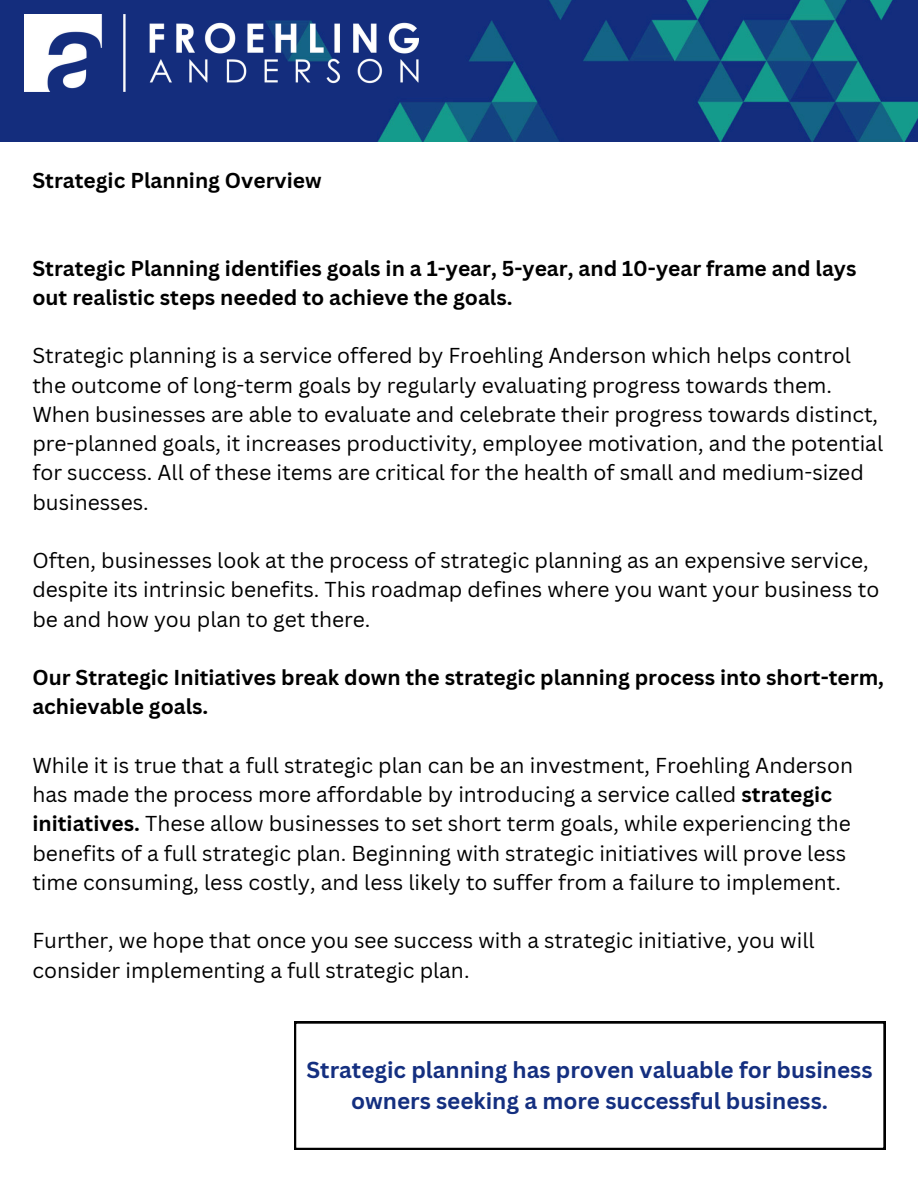
<style>
.page{position:relative;width:918px;height:1188px;background:#fff}
.page>*{position:absolute;margin:0;border:0;box-sizing:border-box;transform-origin:0 0}
.t1{font:700 22.5px/31.5px "Canva Sans";color:#142f80;text-align:center}
.t2{font:21px/29.2px "Canva Sans";color:#000}
.t3{font:700 21px/29.2px "Canva Sans";color:#000}
.s1{font-weight:700}
</style>
<div class="page">
<img style="left:0;top:0;width:918px;height:142px">
<img style="left:24px;top:14px;width:394px;height:78px">
<svg style="left:294px;top:1021px;width:592px;height:129px"></svg>
<h1 class="t3" style="left:32px;top:165px;width:291px">Strategic Planning Overview</h1>
<p class="t3" style="left:32px;top:253px;width:826px">Strategic Planning identifies goals in a 1-year, 5-year, and 10-year frame and lays out realistic steps needed to achieve the goals.</p>
<p class="t2" style="left:32px;top:341px;width:852px">Strategic planning is a service offered by Froehling Anderson which helps control the outcome of long-term goals by regularly evaluating progress towards them.<br>When businesses are able to evaluate and celebrate their progress towards distinct, pre-planned goals, it increases productivity, employee motivation, and the potential for success. All of these items are critical for the health of small and medium-sized businesses.</p>
<h1 class="t2" style="left:32px;top:545px;width:848px">Often, businesses look at the process of strategic planning as an expensive service, despite its intrinsic benefits. This roadmap defines where you want your business to be and how you plan to get there.</h1>
<p class="t3" style="left:32px;top:662px;width:853px">Our Strategic Initiatives break down the strategic planning process into short-term, achievable goals.</p>
<p class="t2" style="left:32px;top:750px;width:822px">While it is true that a full strategic plan can be an investment, Froehling Anderson has made the process more affordable by introducing a service called <span class="s1">strategic initiatives.</span> These allow businesses to set short term goals, while experiencing the benefits of a full strategic plan. Beginning with strategic initiatives will prove less time consuming, less costly, and less likely to suffer from a failure to implement.</p>
<p class="t2" style="left:32px;top:926px;width:784px">Further, we hope that once you see success with a strategic initiative, you will consider implementing a full strategic plan.</p>
<h1 class="t1" style="left:306px;top:1053px;width:568px">Strategic planning has proven valuable for business owners seeking a more successful business.</h1>
</div>
